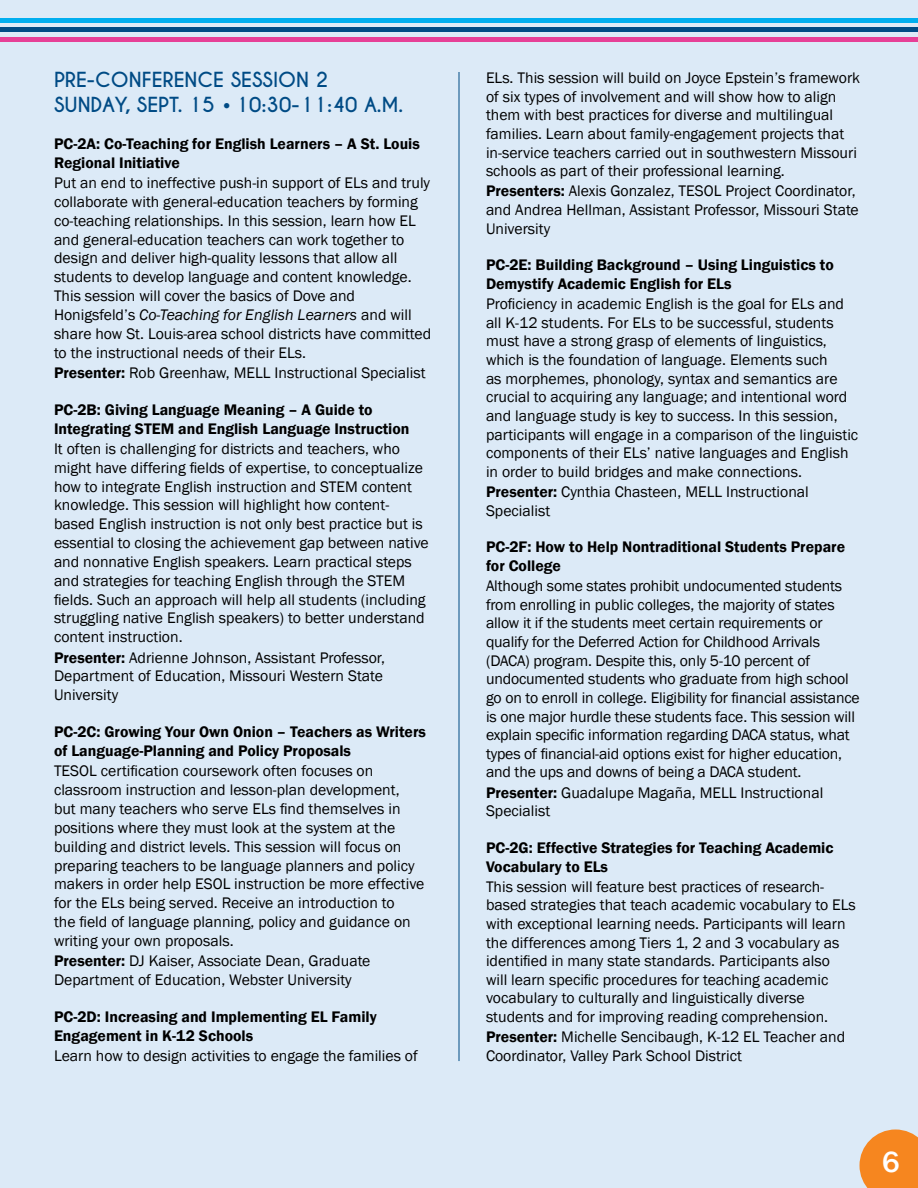
<style>
.page{position:relative;width:918px;height:1188px;background:#dceaf7}
.page>*{position:absolute;margin:0;border:0;box-sizing:border-box;transform-origin:0 0}
.t1{font:500 30px "Franklin Gothic";color:#fff}
.Breakout_Sessions{font:700 19.5px/24.8px "Caviar Dreams";color:#004b85}
.Breakout_Sessions-2{font:15.75px/18.6px "Franklin Gothic";color:#000}
.Breakout_Sessions-3{font:600 15.75px/18.9px "Franklin Gothic";color:#000}
.s1{font-family:"ITC Avant Garde Std";font-weight:600}
.s2{font-style:italic}
.s3{font-weight:600}
</style>
<div class="page">
<svg style="left:860px;top:1130px;width:58px;height:58px;background:#f39035"></svg>
<hr style="left:0;top:28px;width:918px;height:4px;background:#004b85">
<hr style="left:0;top:38px;width:918px;height:4px;background:#e64097">
<hr style="left:0;top:18px;width:918px;height:4px;background:#00aeef">
<hr style="left:459px;top:72px;width:1px;height:989px;background:#004b85">
<p class="Breakout_Sessions" style="left:54px;top:68px;width:351px">PRE-CONFERENCE SESSION 2<br>SUNDAY, SEPT. 15 <span class="s1">•</span>10:30-11:40 A.M.</p>
<p class="Breakout_Sessions-3" style="left:54px;top:134px;width:367px">PC-2A: Co-Teaching for English Learners – A St. Louis<br>Regional Initiative</p>
<p class="Breakout_Sessions-2" style="left:54px;top:174px;width:379px">Put an end to ineffective push-in support of ELs and truly collaborate with general-education teachers by forming co-teaching relationships. In this session, learn how EL and general-education teachers can work together to design and deliver high-quality lessons that allow all students to develop language and content knowledge.<br>This session will cover the basics of Dove and Honigsfeld’s <span class="s2">Co-Teaching for English Learners</span> and will share how St. Louis-area school districts have committed to the instructional needs of their ELs.</p>
<p class="Breakout_Sessions-2" style="left:54px;top:364px;width:373px"><span class="s3">Presenter:</span> Rob Greenhaw, MELL Instructional Specialist</p>
<p class="Breakout_Sessions-3" style="left:54px;top:400px;width:357px">PC-2B: Giving Language Meaning – A Guide to<br>Integrating STEM and English Language Instruction</p>
<p class="Breakout_Sessions-2" style="left:54px;top:440px;width:376px">It often is challenging for districts and teachers, who might have differing fields of expertise, to conceptualize how to integrate English instruction and STEM content knowledge. This session will highlight how content&shy;based English instruction is not only best practice but is essential to closing the achievement gap between native and nonnative English speakers. Learn practical steps and strategies for teaching English through the STEM fields. Such an approach will help all students (including struggling native English speakers) to better understand content instruction.</p>
<p class="Breakout_Sessions-2" style="left:54px;top:648px;width:333px"><span class="s3">Presenter:</span> Adrienne Johnson, Assistant Professor,<br>Department of Education, Missouri Western State<br>University</p>
<p class="Breakout_Sessions-3" style="left:54px;top:723px;width:374px">PC-2C: Growing Your Own Onion – Teachers as Writers of Language-Planning and Policy Proposals</p>
<p class="Breakout_Sessions-2" style="left:54px;top:762px;width:372px">TESOL certification coursework often focuses on classroom instruction and lesson-plan development, but many teachers who serve ELs find themselves in positions where they must look at the system at the building and district levels. This session will focus on preparing teachers to be language planners and policy makers in order help ESOL instruction be more effective for the ELs being served. Receive an introduction to<br>the field of language planning, policy and guidance on writing your own proposals.</p>
<p class="Breakout_Sessions-2" style="left:54px;top:952px;width:318px"><span class="s3">Presenter:</span> DJ Kaiser, Associate Dean, Graduate<br>Department of Education, Webster University</p>
<p class="Breakout_Sessions-3" style="left:54px;top:1007px;width:324px">PC-2D: Increasing and Implementing EL Family<br>Engagement in K-12 Schools</p>
<p class="Breakout_Sessions-2" style="left:54px;top:1047px;width:365px">Learn how to design activities to engage the families of</p>
<p class="Breakout_Sessions-2" style="left:486px;top:69px;width:376px">ELs. This session will build on Joyce Epstein’s framework of six types of involvement and will show how to align them with best practices for diverse and multilingual families. Learn about family-engagement projects that in-service teachers carried out in southwestern Missouri schools as part of their professional learning.</p>
<p class="Breakout_Sessions-2" style="left:486px;top:182px;width:374px"><span class="s3">Presenters:</span> Alexis Gonzalez, TESOL Project Coordinator, and Andrea Hellman, Assistant Professor, Missouri State<br>University</p>
<p class="Breakout_Sessions-3" style="left:486px;top:256px;width:349px">PC-2E: Building Background – Using Linguistics to<br>Demystify Academic English for ELs</p>
<p class="Breakout_Sessions-2" style="left:486px;top:295px;width:374px">Proficiency in academic English is the goal for ELs and all K-12 students. For ELs to be successful, students must have a strong grasp of elements of linguistics, which is the foundation of language. Elements such<br>as morphemes, phonology, syntax and semantics are crucial to acquiring any language; and intentional word and language study is key to success. In this session, participants will engage in a comparison of the linguistic components of their ELs’ native languages and English in order to build bridges and make connections.</p>
<p class="Breakout_Sessions-2" style="left:486px;top:483px;width:324px"><span class="s3">Presenter:</span> Cynthia Chasteen, MELL Instructional<br>Specialist</p>
<p class="Breakout_Sessions-3" style="left:486px;top:538px;width:361px">PC-2F: How to Help Nontraditional Students Prepare for College</p>
<p class="Breakout_Sessions-2" style="left:486px;top:577px;width:375px">Although some states prohibit undocumented students from enrolling in public colleges, the majority of states allow it if the students meet certain requirements or qualify for the Deferred Action for Childhood Arrivals (DACA) program. Despite this, only 5-10 percent of undocumented students who graduate from high school go on to enroll in college. Eligibility for financial assistance is one major hurdle these students face. This session will explain specific information regarding DACA status, what types of financial-aid options exist for higher education, and the ups and downs of being a DACA student.</p>
<p class="Breakout_Sessions-2" style="left:486px;top:783px;width:339px"><span class="s3">Presenter:</span> Guadalupe Magaña, MELL Instructional<br>Specialist</p>
<p class="Breakout_Sessions-3" style="left:486px;top:839px;width:349px">PC-2G: Effective Strategies for Teaching Academic<br>Vocabulary to ELs</p>
<p class="Breakout_Sessions-2" style="left:486px;top:877px;width:371px">This session will feature best practices of research&shy;based strategies that teach academic vocabulary to ELs with exceptional learning needs. Participants will learn the differences among Tiers 1, 2 and 3 vocabulary as identified in many state standards. Participants also<br>will learn specific procedures for teaching academic vocabulary to culturally and linguistically diverse students and for improving reading comprehension.</p>
<p class="Breakout_Sessions-2" style="left:486px;top:1028px;width:361px"><span class="s3">Presenter:</span> Michelle Sencibaugh, K-12 EL Teacher and<br>Coordinator, Valley Park School District</p>
<h1 class="t1" style="left:882px;top:1143px;width:19px">6</h1>
</div>
